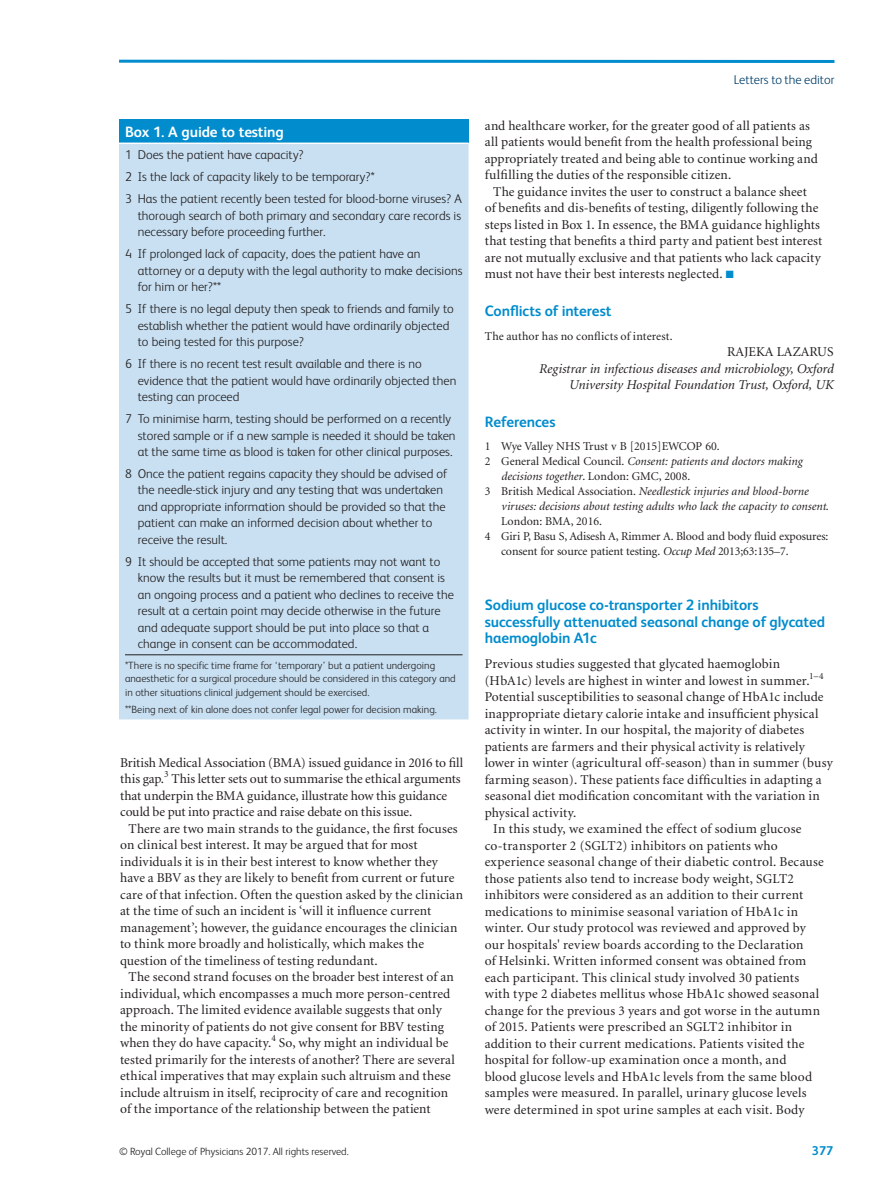
<style>
.page{position:relative;width:893px;height:1191px;background:#fff}
.page>*{position:absolute;margin:0;border:0;box-sizing:border-box;transform-origin:0 0}
.t1{font:700 15px/16.5px "FS Albert";letter-spacing:-.005em;color:#008ccd}
.t2{font:700 15px "FS Albert";letter-spacing:-.01em;color:#fff}
.t3{font:13.5px/16.5px "Minion";letter-spacing:.01em;color:#231f20}
.t4{font:italic 13.5px/16.5px "Minion";color:#231f20;text-align:right}
.t5{font:300 12.75px/16.5px "FS Albert";color:#231f20}
.t6{font:300 12.75px "FS Albert";color:#003e69}
.t7{font:700 12.75px "FS Albert";color:#008ccd}
.t8{font:italic 12px "Minion";color:#231f20}
.t9{font:12px "Minion";letter-spacing:-.01em;color:#231f20}
.t10{font:300 10.5px/13.5px "FS Albert";color:#231f20}
.s1{color:#008ccd}
.s2{font-style:normal}
.s3{font-style:italic}
</style>
<div class="page">
<hr style="left:119px;top:60px;width:715px;height:3px;background:#008ccd">
<div style="left:119px;top:120px;width:350px;height:23px;background:#008ccd"></div>
<div style="left:119px;top:144px;width:350px;height:575px;background:#c8e0f2"></div>
<hr style="left:125px;top:654px;width:338px;height:1px;background:#231f20">
<p class="t2" style="left:125px;top:126px;width:160px">Box 1. A guide to testing</p>
<p class="t5" style="left:125px;top:145px;width:338px;line-height:21.9px">1 Does the patient have capacity?<br>2 Is the lack of capacity likely to be temporary? *<br>3 Has the patient recently been tested for blood-borne viruses? A</p>
<p class="t5" style="left:138px;top:208px;width:325px">thorough search of both primary and secondary care records is necessary before proceeding further.</p>
<p class="t5" style="left:138px;top:247px;width:326px;text-indent:-13px">4 If prolonged lack of capacity, does the patient have an attorney or a deputy with the legal authority to make decisions for him or her? **</p>
<p class="t5" style="left:138px;top:302px;width:318px;text-indent:-13px">5 If there is no legal deputy then speak to friends and family to establish whether the patient would have ordinarily objected to being tested for this purpose?</p>
<p class="t5" style="left:138px;top:357px;width:320px;text-indent:-13px">6 If there is no recent test result available and there is no evidence that the patient would have ordinarily objected then testing can proceed</p>
<p class="t5" style="left:138px;top:412px;width:319px;text-indent:-13px">7 To minimise harm, testing should be performed on a recently stored sample or if a new sample is needed it should be taken at the same time as blood is taken for other clinical purposes.</p>
<p class="t5" style="left:138px;top:467px;width:311px;text-indent:-13px">8 Once the patient regains capacity they should be advised of the needle-stick injury and any testing that was undertaken and appropriate information should be provided so that the patient can make an informed decision about whether to receive the result.</p>
<p class="t5" style="left:138px;top:555px;width:318px;text-indent:-13px">9 It should be accepted that some patients may not want to know the results but it must be remembered that consent is an ongoing process and a patient who declines to receive the result at a certain point may decide otherwise in the future and adequate support should be put into place so that a change in consent can be accommodated.</p>
<p class="t10" style="left:125px;top:659px;width:332px">*There is no specific time frame for ‘temporary’ but a patient undergoing anaesthetic for a surgical procedure should be considered in this category and in other situations clinical judgement should be exercised.</p>
<p class="t10" style="left:125px;top:704px;width:313px">**Being next of kin alone does not confer legal power for decision making .</p>
<p class="t3" style="left:120px;top:755px;width:345px">British Medical Association (BMA) issued guidance in 2016 to fill this gap. <sup>3</sup> This letter sets out to summarise the ethical arguments that underpin the BMA guidance, illustrate how this guidance could be put into practice and raise debate on this issue.</p>
<p class="t3" style="left:120px;top:821px;width:345px;text-indent:9px">There are two main strands to the guidance, the first focuses on clinical best interest. It may be argued that for most individuals it is in their best interest to know whether they have a BBV as they are likely to benefit from current or future care of that infection. Often the question asked by the clinician at the time of such an incident is ‘will it influence current management’; however, the guidance encourages the clinician to think more broadly and holistically, which makes the question of the timeliness of testing redundant.</p>
<p class="t3" style="left:120px;top:969px;width:336px;text-indent:9px">The second strand focuses on the broader best interest of an individual, which encompasses a much more person-centred approach. The limited evidence available suggests that only the minority of patients do not give consent for BBV testing when they do have capacity. <sup>4</sup> So, why might an individual be tested primarily for the interests of another? There are several ethical imperatives that may explain such altruism and these include altruism in itself, reciprocity of care and recognition of the importance of the relationship between the patient</p>
<p class="t6" style="left:734px;top:75px;width:102px">Letters to the editor</p>
<p class="t3" style="left:485px;top:118px;width:335px">and healthcare worker, for the greater good of all patients as all patients would benefit from the health professional being appropriately treated and being able to continue working and fulfilling the duties of the responsible citizen.</p>
<p class="t3" style="left:485px;top:184px;width:339px;text-indent:9px">The guidance invites the user to construct a balance sheet<br>of benefits and dis-benefits of testing, diligently following the steps listed in Box 1 . In essence, the BMA guidance highlights that testing that benefits a third party and patient best interest are not mutually exclusive and that patients who lack capacity must not have their best interests neglected. <span class="s1">■</span></p>
<p class="t1" style="left:485px;top:304px;width:128px">Conflicts of interest</p>
<p class="t9" style="left:485px;top:331px;width:189px">The author has no conflicts of interest.</p>
<p class="t3" style="left:727px;top:345px;width:108px">RAJEKA LAZARUS</p>
<p class="t4" style="left:539px;top:361px;width:296px">Registrar in infectious diseases and microbiology, Oxford<br>University Hospital Foundation Trust, Oxford, UK</p>
<p class="t1" style="left:485px;top:415px;width:72px">References</p>
<p class="t9" style="left:485px;top:442px;width:236px">1 Wye Valley NHS Trust v B [2015]EWCOP 60 .</p>
<p class="t8" style="left:485px;top:457px;width:319px"><span class="s2">2 General Medical Council .</span> Consent: patients and doctors making</p>
<p class="t8" style="left:501px;top:472px;width:191px">decisions together <span class="s2">. London : GMC , 2008 .</span></p>
<p class="t8" style="left:485px;top:487px;width:325px"><span class="s2">3 British Medical Association .</span> Needlestick injuries and blood-borne</p>
<p class="t8" style="left:501px;top:502px;width:329px">viruses: decisions about testing adults who lack the capacity to consent <span class="s2">.</span></p>
<p class="t9" style="left:501px;top:517px;width:102px">London : BMA , 2016 .</p>
<p class="t9" style="left:485px;top:532px;width:345px">4 Giri P , Basu S , Adisesh A , Rimmer A . Blood and body fluid exposures:</p>
<p class="t9" style="left:501px;top:547px;width:289px">consent for source patient testing . <span class="s3">Occup Med</span> 2013 ; 63 : 135 – 7 .</p>
<p class="t1" style="left:485px;top:598px;width:342px">Sodium glucose co-transporter 2 inhibitors successfully attenuated seasonal change of glycated haemoglobin A1c</p>
<p class="t3" style="left:485px;top:657px;width:297px">Previous studies suggested that glycated haemoglobin</p>
<p class="t3" style="left:485px;top:673px;width:340px">(HbA1c) levels are highest in winter and lowest in summer. <sup>1–4</sup></p>
<p class="t3" style="left:485px;top:690px;width:340px">Potential susceptibilities to seasonal change of HbA1c include</p>
<p class="t3" style="left:485px;top:706px;width:335px">inappropriate dietary calorie intake and insufficient physical</p>
<p class="t3" style="left:485px;top:723px;width:321px">activity in winter. In our hospital, the majority of diabetes</p>
<p class="t3" style="left:485px;top:739px;width:322px">patients are farmers and their physical activity is relatively</p>
<p class="t3" style="left:485px;top:756px;width:350px">lower in winter (agricultural off-season) than in summer (busy</p>
<p class="t3" style="left:485px;top:772px;width:339px">farming season). These patients face difficulties in adapting a</p>
<p class="t3" style="left:485px;top:789px;width:337px">seasonal diet modification concomitant with the variation in</p>
<p class="t3" style="left:485px;top:805px;width:93px">physical activity.</p>
<p class="t3" style="left:493px;top:822px;width:310px">In this study, we examined the effect of sodium glucose</p>
<p class="t3" style="left:485px;top:838px;width:295px">co-transporter 2 (SGLT2) inhibitors on patients who</p>
<p class="t3" style="left:485px;top:855px;width:341px">experience seasonal change of their diabetic control. Because</p>
<p class="t3" style="left:485px;top:871px;width:311px">those patients also tend to increase body weight, SGLT2</p>
<p class="t3" style="left:485px;top:888px;width:320px">inhibitors were considered as an addition to their current</p>
<p class="t3" style="left:485px;top:904px;width:315px">medications to minimise seasonal variation of HbA1c in</p>
<p class="t3" style="left:485px;top:921px;width:323px">winter. Our study protocol was reviewed and approved by</p>
<p class="t3" style="left:485px;top:937px;width:320px">our hospitals' review boards according to the Declaration</p>
<p class="t3" style="left:485px;top:954px;width:323px">of Helsinki. Written informed consent was obtained from</p>
<p class="t3" style="left:485px;top:970px;width:316px">each participant. This clinical study involved 30 patients</p>
<p class="t3" style="left:485px;top:986px;width:336px">with type 2 diabetes mellitus whose HbA1c showed seasonal</p>
<p class="t3" style="left:485px;top:1003px;width:337px">change for the previous 3 years and got worse in the autumn</p>
<p class="t3" style="left:485px;top:1019px;width:309px">of 2015. Patients were prescribed an SGLT2 inhibitor in</p>
<p class="t3" style="left:485px;top:1036px;width:321px">addition to their current medications. Patients visited the</p>
<p class="t3" style="left:485px;top:1052px;width:303px">hospital for follow-up examination once a month, and</p>
<p class="t3" style="left:485px;top:1069px;width:329px">blood glucose levels and HbA1c levels from the same blood</p>
<p class="t3" style="left:485px;top:1085px;width:323px">samples were measured. In parallel, urinary glucose levels</p>
<p class="t3" style="left:485px;top:1102px;width:321px">were determined in spot urine samples at each visit. Body</p>
<p class="t10" style="left:119px;top:1146px;width:231px">© Royal College of Physicians 2017. All rights reserved.</p>
<p class="t7" style="left:812px;top:1145px;width:23px">377</p>
</div>
